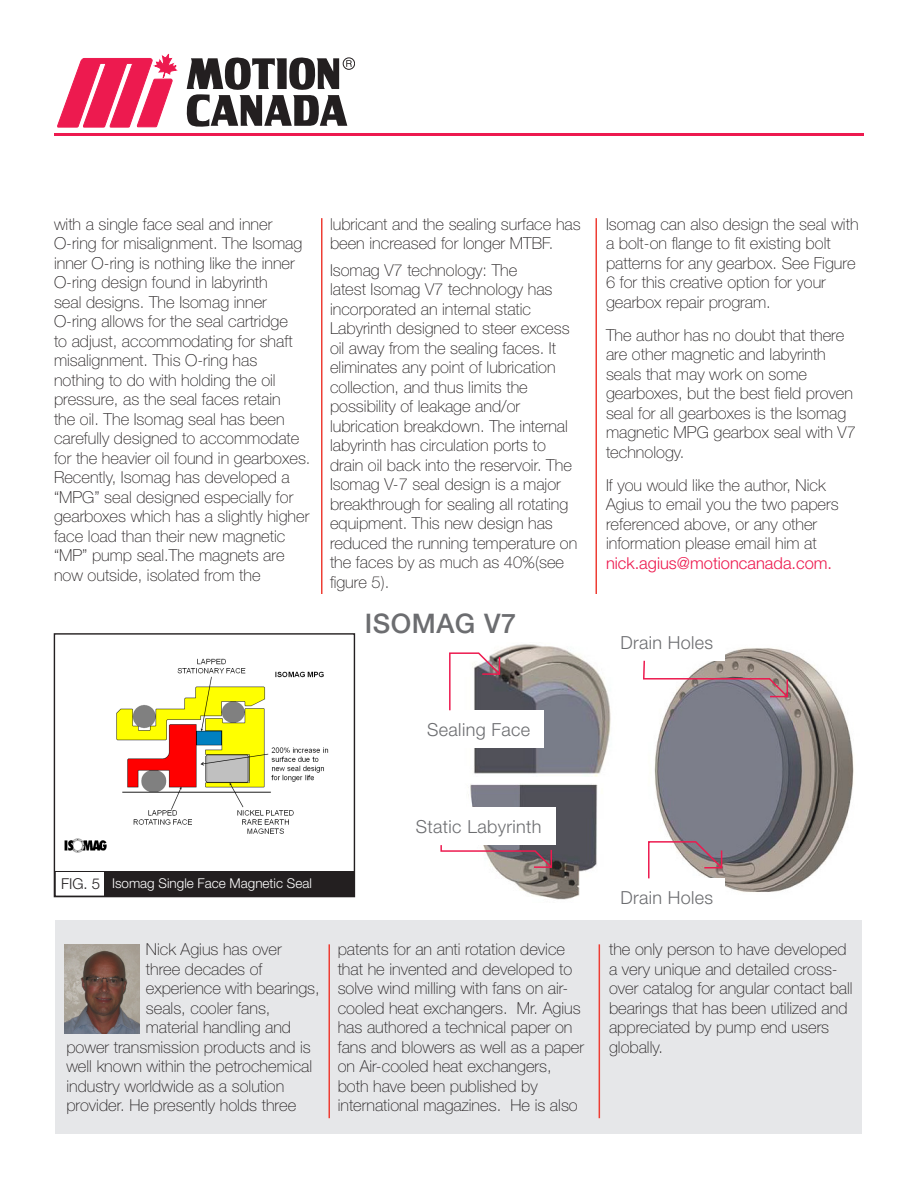
<style>
.page{position:relative;width:918px;height:1188px;background:#fff}
.page>*{position:absolute;margin:0;border:0;box-sizing:border-box;transform-origin:0 0}
.phone{font:500 27px "Helvetica Neue LT Std";letter-spacing:.02em;color:#6c6d70}
.phone-2{font:300 18px "Helvetica Neue LT Std";letter-spacing:.02em;color:#6c6d70}
.phone-3{font:100 16.5px/19.5px "Helvetica Neue LT Std";color:#231f20}
.phone-4{font:300 16.5px "Helvetica Neue LT Std";color:#ed1a4f}
.t1{font:300 15px "Helvetica Neue LT Std";color:#231f20}
.t2{font:300 13.5px "Helvetica Neue LT Std";color:#fff}
</style>
<div class="page">
<svg style="left:57px;top:54px;width:120px;height:73px"></svg>
<svg style="left:186px;top:57px;width:166px;height:70px"></svg>
<div style="left:343px;top:58px;width:12px;height:12px;border:1px solid #231f20;border-radius:50%"></div>
<hr style="left:54px;top:133px;width:810px;height:3px;background:#ed1a4f">
<div style="left:55px;top:871px;width:51px;height:25px;border:1px solid #231f20"></div>
<div style="left:105px;top:871px;width:250px;height:26px;background:#231f20"></div>
<img style="left:64px;top:658px;width:265px;height:195px">
<div style="left:54px;top:633px;width:301px;height:264px;border:1px solid #231f20"></div>
<hr style="left:321px;top:218px;width:1px;height:376px;background:#ee3e34">
<hr style="left:596px;top:218px;width:1px;height:376px;background:#ee3e34">
<div style="left:56px;top:920px;width:806px;height:214px;background:#e6e7e9"></div>
<img style="left:65px;top:944px;width:74px;height:90px">
<hr style="left:328px;top:944px;width:2px;height:174px;background:#ee3e34">
<hr style="left:599px;top:944px;width:1px;height:174px;background:#ee3e34">
<img style="left:654px;top:648px;width:200px;height:244px">
<img style="left:473px;top:644px;width:138px;height:132px">
<img style="left:468px;top:784px;width:130px;height:116px">
<div style="left:413px;top:710px;width:131px;height:38px;background:#fff"></div>
<div style="left:401px;top:807px;width:155px;height:38px;background:#fff"></div>
<div style="left:609px;top:623px;width:116px;height:38px;background:#fff"></div>
<div style="left:609px;top:878px;width:116px;height:38px;background:#fff"></div>
<svg style="left:449px;top:652px;width:53px;height:59px"></svg>
<svg style="left:440px;top:845px;width:114px;height:24px"></svg>
<svg style="left:643px;top:659px;width:147px;height:40px"></svg>
<svg style="left:648px;top:840px;width:76px;height:39px"></svg>
<p class="phone-3" style="left:54px;top:214px;width:258px">with a single face seal and inner O-ring for misalignment. The Isomag inner O-ring is nothing like the inner O-ring design found in labyrinth<br>seal designs. The Isomag inner O-ring allows for the seal cartridge<br>to adjust, accommodating for shaft misalignment. This O-ring has nothing to do with holding the oil pressure, as the seal faces retain<br>the oil. The Isomag seal has been carefully designed to accommodate for the heavier oil found in gearboxes.<br>Recently, Isomag has developed a “MPG” seal designed especially for gearboxes which has a slightly higher face load than their new magnetic “MP” pump seal.The magnets are now outside, isolated from the</p>
<p class="phone-3" style="left:330px;top:214px;width:252px">lubricant and the sealing surface has been increased for longer MTBF.</p>
<p class="phone-3" style="left:330px;top:260px;width:249px">Isomag V7 technology: The<br>latest Isomag V7 technology has incorporated an internal static<br>Labyrinth designed to steer excess oil away from the sealing faces. It eliminates any point of lubrication collection, and thus limits the possibility of leakage and/or lubrication breakdown. The internal labyrinth has circulation ports to drain oil back into the reservoir. The<br>Isomag V-7 seal design is a major breakthrough for sealing all rotating equipment. This new design has reduced the running temperature on the faces by as much as 40%(see figure 5).</p>
<p class="phone" style="left:365px;top:607px;width:153px">ISOMAG V7</p>
<p class="phone-3" style="left:606px;top:214px;width:254px">Isomag can also design the seal with a bolt-on flange to fit existing bolt patterns for any gearbox. See Figure 6 for this creative option for your gearbox repair program.</p>
<p class="phone-3" style="left:606px;top:325px;width:251px">The author has no doubt that there are other magnetic and labyrinth seals that may work on some gearboxes, but the best field proven seal for all gearboxes is the Isomag magnetic MPG gearbox seal with V7 technology.</p>
<p class="phone-3" style="left:606px;top:475px;width:234px">If you would like the author, Nick<br>Agius to email you the two papers referenced above, or any other information please email him at</p>
<p class="phone-4" style="left:606px;top:553px;width:228px">nick.agius@motioncanada.com.</p>
<p class="phone-2" style="left:620px;top:631px;width:94px">Drain Holes</p>
<p class="phone-2" style="left:427px;top:718px;width:105px">Sealing Face</p>
<p class="t1" style="left:61px;top:875px;width:41px">FIG. 5</p>
<p class="t2" style="left:112px;top:875px;width:201px">Isomag Single Face Magnetic Seal</p>
<p class="phone-2" style="left:416px;top:815px;width:127px">Static Labyrinth</p>
<p class="phone-2" style="left:620px;top:886px;width:94px">Drain Holes</p>
<p class="phone-3" style="left:146px;top:940px;width:137px">Nick Agius has over</p>
<p class="phone-3" style="left:146px;top:959px;width:118px">three decades of</p>
<p class="phone-3" style="left:146px;top:979px;width:175px">experience with bearings,</p>
<p class="phone-3" style="left:146px;top:998px;width:126px">seals, cooler fans,</p>
<p class="phone-3" style="left:146px;top:1018px;width:147px">material handling and</p>
<p class="phone-3" style="left:66px;top:1037px;width:246px">power transmission products and is</p>
<p class="phone-3" style="left:66px;top:1057px;width:247px">well known within the petrochemical</p>
<p class="phone-3" style="left:66px;top:1076px;width:220px">industry worldwide as a solution</p>
<p class="phone-3" style="left:66px;top:1096px;width:231px">provider. He presently holds three</p>
<p class="phone-3" style="left:338px;top:940px;width:248px">patents for an anti rotation device that he invented and developed to solve wind milling with fans on air&shy;cooled heat exchangers. Mr. Agius has authored a technical paper on fans and blowers as well as a paper on Air-cooled heat exchangers, both have been published by international magazines. He is also</p>
<p class="phone-3" style="left:609px;top:940px;width:245px">the only person to have developed a very unique and detailed cross&shy;over catalog for angular contact ball bearings that has been utilized and appreciated by pump end users globally.</p>
</div>
